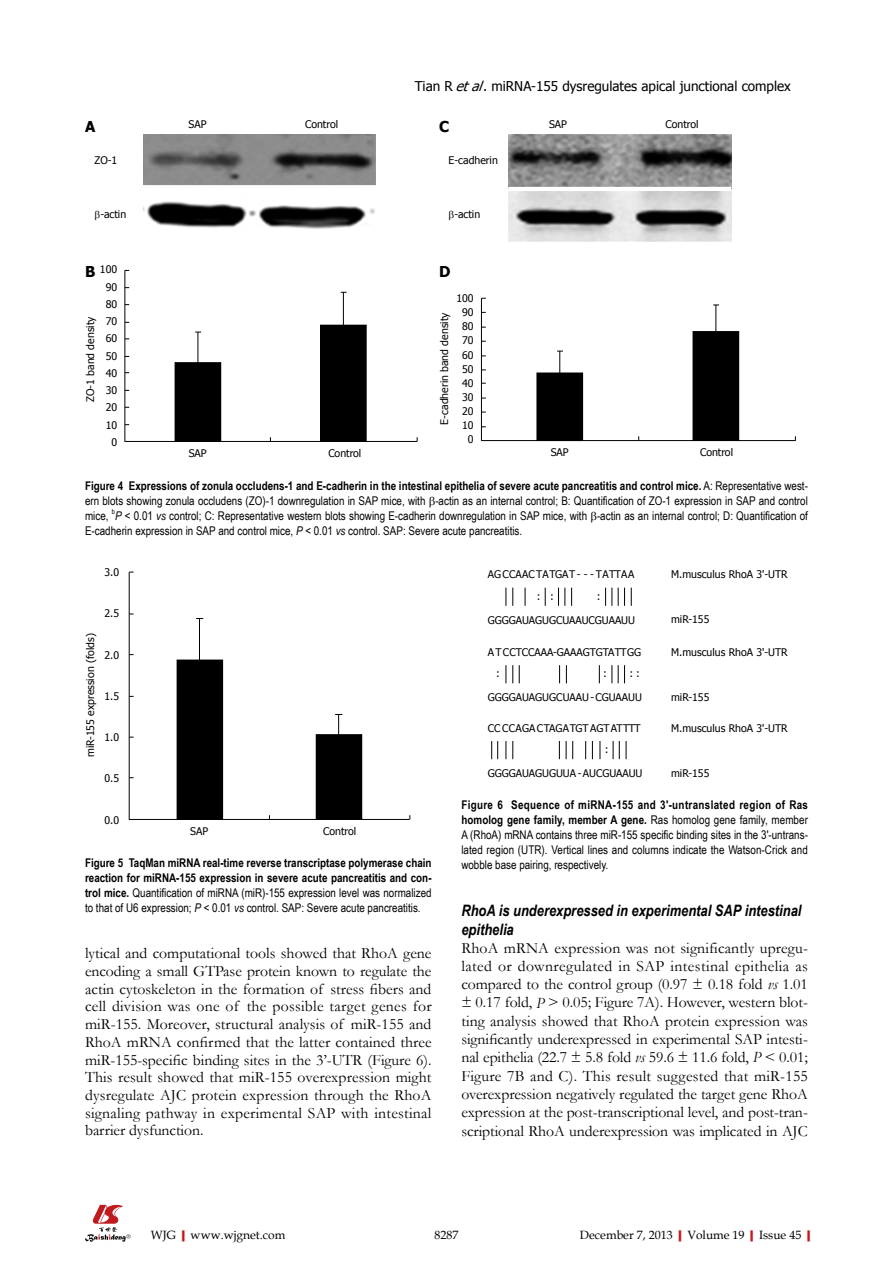
<style>
.page{position:relative;width:893px;height:1263px;background:#fff}
.page>*{position:absolute;margin:0;border:0;box-sizing:border-box;transform-origin:0 0}
.t1{font:15.75px/18.3px "Garamond";letter-spacing:-.005em;color:#000;text-align:justify}
.t2{font:700 15px "Tahoma";color:#000}
.t3{font:13.5px "Tahoma";color:#000}
.t4{font:12px/15px "Arial Narrow";color:#000;text-align:justify}
.t5{font:700 12px/15px "Arial Narrow";color:#000;text-align:justify}
.t6{font:12px "Book Antiqua";color:#000}
.t7{font:10.5px/17.2px "Tahoma";color:#000;text-align:right}
.t8{font:10.5px "Tahoma";letter-spacing:.04em;color:#000}
.t9{font:7.05px "Arial Narrow";color:#000}
.s1{font-style:italic}
.s2{font-weight:700}
.s3{font-weight:400}
.s4{font-weight:400;font-style:italic}
.s5{font-family:"Arial Narrow";font-weight:700;font-style:italic}
.s6{font-weight:700;color:#c01920}
</style>
<div class="page">
<svg style="left:85px;top:1205px;width:46px;height:37px"></svg>
<img style="left:143px;top:134px;width:232px;height:95px">
<img style="left:508px;top:134px;width:223px;height:108px">
<svg style="left:143px;top:185px;width:233px;height:4px"></svg>
<hr style="left:508px;top:187px;width:223px;height:4px;background:#fff">
<hr style="left:125px;top:441px;width:292px;height:1px;background:#000">
<hr style="left:125px;top:270px;width:1px;height:172px;background:#000">
<div style="left:175px;top:363px;width:46px;height:78px;background:#000"></div>
<hr style="left:198px;top:332px;width:1px;height:31px;background:#000">
<div style="left:321px;top:325px;width:45px;height:116px;background:#000"></div>
<div style="left:320px;top:325px;width:46px;height:116px;border:1px solid #000"></div>
<hr style="left:343px;top:292px;width:1px;height:33px;background:#000">
<hr style="left:481px;top:440px;width:315px;height:1px;background:#000">
<hr style="left:481px;top:298px;width:1px;height:143px;background:#000">
<div style="left:537px;top:373px;width:46px;height:67px;background:#000"></div>
<hr style="left:559px;top:351px;width:1px;height:31px;background:#000">
<div style="left:693px;top:332px;width:46px;height:108px;background:#000"></div>
<hr style="left:716px;top:305px;width:1px;height:33px;background:#000">
<hr style="left:129px;top:819px;width:281px;height:1px;background:#000">
<hr style="left:129px;top:572px;width:1px;height:248px;background:#000">
<div style="left:177px;top:660px;width:46px;height:159px;background:#000"></div>
<hr style="left:199px;top:618px;width:1px;height:42px;background:#000">
<div style="left:316px;top:735px;width:46px;height:84px;background:#000"></div>
<hr style="left:338px;top:714px;width:1px;height:42px;background:#000">
<svg style="left:506px;top:588px;width:1px;height:18px"></svg>
<svg style="left:513px;top:588px;width:1px;height:18px"></svg>
<svg style="left:525px;top:588px;width:1px;height:18px"></svg>
<svg style="left:545px;top:588px;width:1px;height:18px"></svg>
<svg style="left:558px;top:588px;width:1px;height:18px"></svg>
<svg style="left:565px;top:588px;width:7px;height:18px"></svg>
<svg style="left:605px;top:588px;width:1px;height:18px"></svg>
<svg style="left:612px;top:588px;width:13px;height:18px"></svg>
<svg style="left:631px;top:588px;width:1px;height:18px"></svg>
<svg style="left:506px;top:665px;width:1px;height:18px"></svg>
<svg style="left:513px;top:665px;width:7px;height:18px"></svg>
<svg style="left:559px;top:665px;width:1px;height:18px"></svg>
<svg style="left:566px;top:665px;width:1px;height:18px"></svg>
<svg style="left:599px;top:665px;width:1px;height:18px"></svg>
<svg style="left:612px;top:665px;width:13px;height:18px"></svg>
<svg style="left:506px;top:741px;width:1px;height:18px"></svg>
<svg style="left:513px;top:741px;width:1px;height:18px"></svg>
<svg style="left:559px;top:741px;width:1px;height:18px"></svg>
<svg style="left:566px;top:741px;width:7px;height:18px"></svg>
<svg style="left:600px;top:741px;width:1px;height:18px"></svg>
<svg style="left:613px;top:741px;width:7px;height:18px"></svg>
<svg style="left:626px;top:741px;width:1px;height:18px"></svg>
<svg style="left:491px;top:741px;width:7px;height:18px"></svg>
<svg style="left:585px;top:741px;width:1px;height:18px"></svg>
<svg style="left:592px;top:741px;width:1px;height:18px"></svg>
<p class="t3" style="left:415px;top:77px;width:378px">Tian R <span class="s1">etal</span>. miRNA-155 dysregulates apical junctional complex</p>
<p class="t2" style="left:85px;top:116px;width:12px">A</p>
<p class="t2" style="left:439px;top:116px;width:12px">C</p>
<p class="t7" style="left:549px;top:115px;width:19px">SAP</p>
<p class="t7" style="left:665px;top:115px;width:35px">Control</p>
<p class="t7" style="left:189px;top:115px;width:19px">SAP</p>
<p class="t7" style="left:305px;top:115px;width:35px">Control</p>
<p class="t7" style="left:95px;top:151px;width:24px">ZO-1</p>
<p class="t7" style="left:449px;top:151px;width:51px">E-cadherin</p>
<p class="t7" style="left:100px;top:205px;width:27px">-actin</p>
<p class="t7" style="left:454px;top:205px;width:27px">-actin</p>
<p class="t7" style="left:100px;top:260px;width:19px">100<br>90<br>80<br>70<br>60<br>50<br>40<br>30<br>20<br>10<br>0</p>
<p class="t2" style="left:85px;top:261px;width:12px">B</p>
<p class="t7" style="left:81px;top:402px;width:87px;rotate:-90deg">ZO-1 band density</p>
<p class="t2" style="left:439px;top:261px;width:13px">D</p>
<p class="t7" style="left:456px;top:291px;width:19px;line-height:14.1px">100<br>90<br>80<br>70<br>60<br>50<br>40<br>30<br>20<br>10<br>0</p>
<p class="t7" style="left:435px;top:424px;width:113px;rotate:-90deg">E-cadherin band density</p>
<p class="t7" style="left:189px;top:444px;width:19px">SAP</p>
<p class="t7" style="left:328px;top:444px;width:35px">Control</p>
<p class="t7" style="left:551px;top:443px;width:19px">SAP</p>
<p class="t7" style="left:700px;top:443px;width:35px">Control</p>
<p class="t4" style="left:85px;top:478px;width:724px"><span class="s2">Figure 4 Expressions of zonula occludens-1 and E-cadherin in the intestinal epithelia of severe acute pancreatitis and control mice.</span> A: Representative west&shy;ern blots showing zonula occludens (ZO)-1 downregulation in SAP mice, with -actin as an internal control; B: Quantification of ZO-1 expression in SAP and control mice,</p>
<p class="t9" style="left:112px;top:506px;width:5px">b</p>
<p class="t4" style="left:85px;top:508px;width:724px;text-indent:30px"><span class="s1">P</span> &lt; 0.01 <span class="s1">vs</span> control; C: Representative western blots showing E-cadherin downregulation in SAP mice, with -actin as an internal control; D: Quantification of<br>E-cadherin expression in SAP and control mice, <span class="s1">P</span> &lt; 0.01 <span class="s1">vs</span> control. SAP: Severe acute pancreatitis.</p>
<p class="t7" style="left:81px;top:757px;width:125px;rotate:-90deg">miR-155 expression (folds)</p>
<p class="t7" style="left:104px;top:563px;width:16px">3.0</p>
<p class="t7" style="left:104px;top:604px;width:16px">2.5</p>
<p class="t7" style="left:104px;top:646px;width:16px">2.0</p>
<p class="t7" style="left:104px;top:687px;width:16px">1.5</p>
<p class="t7" style="left:104px;top:728px;width:16px">1.0</p>
<p class="t7" style="left:104px;top:769px;width:16px">0.5</p>
<p class="t7" style="left:104px;top:811px;width:16px">0.0</p>
<p class="t7" style="left:190px;top:822px;width:19px">SAP</p>
<p class="t7" style="left:323px;top:822px;width:35px">Control</p>
<p class="t5" style="left:85px;top:854px;width:348px">Figure 5 TaqMan miRNA real-time reverse transcriptase polymerase chain reaction for miRNA-155 expression in severe acute pancreatitis and con&shy;trol mice. <span class="s3">Quantification of miRNA (miR)-155 expression level was normalized to that of U6 expression;</span> <span class="s4">P</span> <span class="s3">&lt; 0.01</span> <span class="s4">vs</span> <span class="s3">control. SAP: Severe acute pancreatitis.</span></p>
<p class="t1" style="left:85px;top:944px;width:348px;line-height:17.7px">lytical and computational tools showed that RhoA gene encoding a small GTPase protein known to regulate the actin cytoskeleton in the formation of stress fibers and cell division was one of the possible target genes for miR-155. Moreover, structural analysis of miR-155 and RhoA mRNA confirmed that the latter contained three miR-155-specific binding sites in the 3’-UTR (Figure 6).<br>This result showed that miR-155 overexpression might dysregulate AJC protein expression through the RhoA signaling pathway in experimental SAP with intestinal barrier dysfunction.</p>
<p class="t8" style="left:488px;top:568px;width:148px">AGCCAACTATGAT - - - TATTAA</p>
<p class="t7" style="left:488px;top:611px;width:149px">GGGGAUAGUGCUAAUCGUAAUU</p>
<p class="t7" style="left:537px;top:587px;width:19px">: :</p>
<p class="t7" style="left:597px;top:587px;width:5px">:</p>
<p class="t7" style="left:488px;top:643px;width:155px">ATCCTCCAAA-GAAAGTGTATTGG</p>
<p class="t7" style="left:488px;top:688px;width:156px">GGGGAUAGUGCUAAU-CGUAAUU</p>
<p class="t7" style="left:496px;top:664px;width:5px">:</p>
<p class="t7" style="left:629px;top:664px;width:12px">: :</p>
<p class="t7" style="left:603px;top:664px;width:5px">:</p>
<p class="t7" style="left:671px;top:565px;width:118px">M.musculus RhoA 3'-UTR</p>
<p class="t7" style="left:671px;top:610px;width:40px">miR-155</p>
<p class="t7" style="left:671px;top:643px;width:118px">M.musculus RhoA 3'-UTR</p>
<p class="t7" style="left:671px;top:688px;width:40px">miR-155</p>
<p class="t7" style="left:671px;top:719px;width:118px">M.musculus RhoA 3'-UTR</p>
<p class="t7" style="left:671px;top:764px;width:40px">miR-155</p>
<p class="t4" style="left:461px;top:797px;width:348px"><span class="s2">Figure 6 Sequence of miRNA-155 and 3′-untranslated region of Ras homolog gene family, member A gene.</span> Ras homolog gene family, member A (RhoA) mRNA contains three miR-155 specific binding sites in the 3′-untrans&shy;lated region (UTR). Vertical lines and columns indicate the Watson-Crick and wobble base pairing, respectively.</p>
<p class="t7" style="left:488px;top:719px;width:154px">CC CCAGACTAGATGTAGTATTTT</p>
<p class="t7" style="left:488px;top:764px;width:156px">GGGGAUAGUGUUA -AUCGUAAUU</p>
<p class="t7" style="left:605px;top:740px;width:5px">:</p>
<p class="t1" style="left:461px;top:901px;width:348px;text-align:left"><span class="s5">RhoA is underexpressed in experimental SAP intestinal epithelia<br></span>RhoA mRNA expression was not significantly upregu&shy;lated or downregulated in SAP intestinal epithelia as compared to the control group (0.97 ± 0.18 fold <span class="s1">vs</span> 1.01 ± 0.17 fold, <span class="s1">P</span> &gt; 0.05; Figure 7A). However, western blot&shy;ting analysis showed that RhoA protein expression was significantly underexpressed in experimental SAP intesti&shy;nal epithelia (22.7 ± 5.8 fold <span class="s1">vs</span> 59.6 ± 11.6 fold, <span class="s1">P</span> &lt; 0.01; Figure 7B and C). This result suggested that miR-155 overexpression negatively regulated the target gene RhoA expression at the post-transcriptional level, and post-tran&shy;scriptional RhoA underexpression was implicated in AJC</p>
<p class="t6" style="left:151px;top:1226px;width:136px">WJG<span class="s6">|</span>www.wjgnet.com</p>
<p class="t6" style="left:434px;top:1226px;width:25px">8287</p>
<p class="t6" style="left:580px;top:1226px;width:237px">December 7, 2013<span class="s6">|</span>Volume 19<span class="s6">|</span>Issue 45<span class="s6">|</span></p>
</div>
